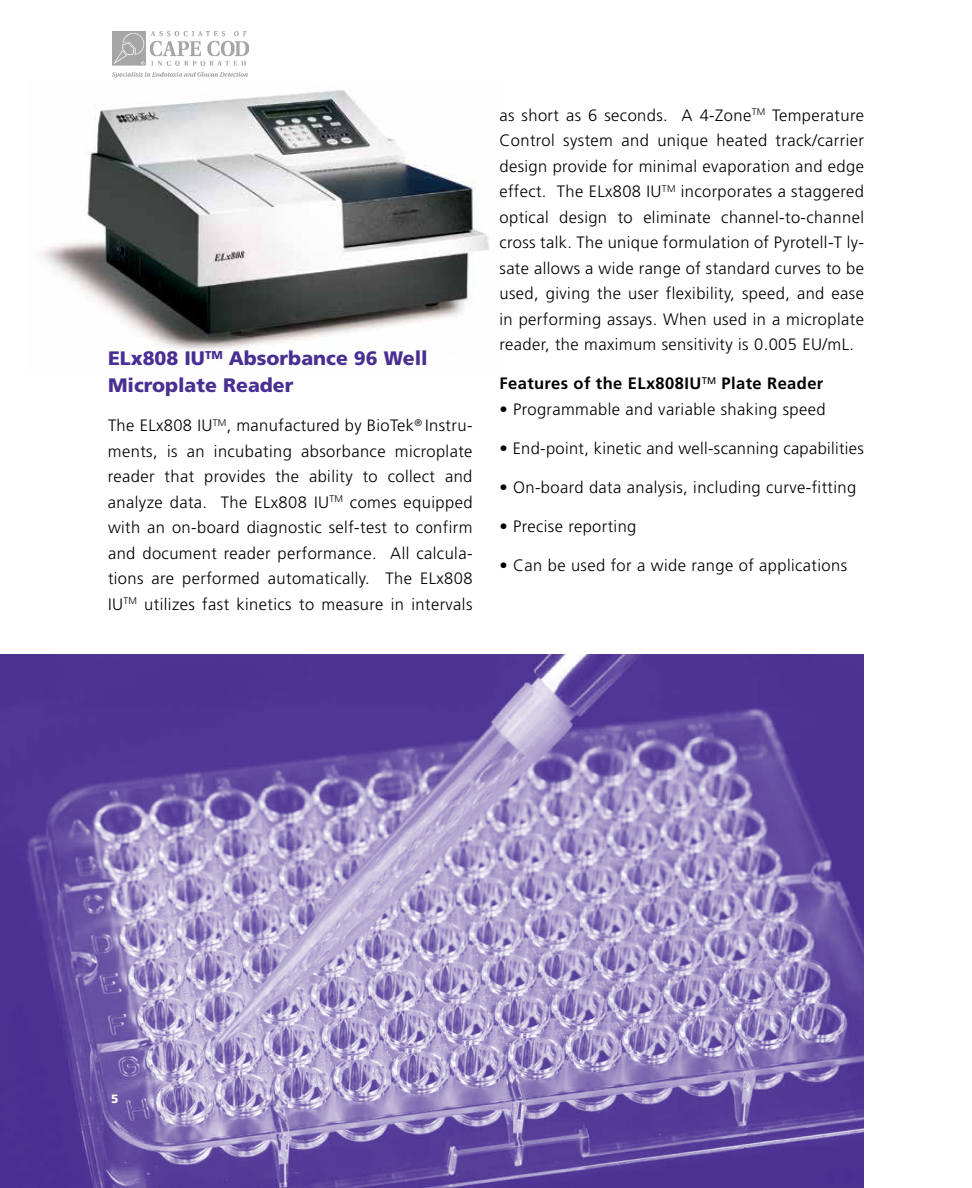
<style>
.page{position:relative;width:972px;height:1188px;background:#fff}
.page>*{position:absolute;margin:0;border:0;box-sizing:border-box;transform-origin:0 0}
.t1{font:900 19.5px/27px "Frutiger";color:#492f92}
.t2{font:300 16.5px/25.5px "Frutiger";letter-spacing:.025em;color:#000;text-align:justify}
.t3{font:700 16.5px "Frutiger";letter-spacing:.025em;color:#000}
.t4{font:900 12px "Frutiger";color:#fff}
</style>
<div class="page">
<img style="left:0;top:654px;width:864px;height:534px">
<img style="left:42px;top:90px;width:447px;height:260px">
<img style="left:113px;top:32px;width:136px;height:46px">
<p class="t1" style="left:108px;top:345px;width:321px">ELx808 IU<sup>TM</sup> Absorbance 96 Well<br>Microplate Reader</p>
<p class="t2" style="left:108px;top:413px;width:366px">The ELx808 IU<sup>TM</sup>, manufactured by BioTek<sup>®</sup> Instru&shy;ments, is an incubating absorbance microplate reader that provides the ability to collect and analyze data. The ELx808 IU<sup>TM</sup> comes equipped with an on-board diagnostic self-test to confirm and document reader performance. All calcula&shy;tions are performed automatically. The ELx808<br>IU<sup>TM</sup> utilizes fast kinetics to measure in intervals</p>
<p class="t2" style="left:499px;top:102px;width:366px">as short as 6 seconds. A 4-Zone<sup>TM</sup> Temperature Control system and unique heated track/carrier design provide for minimal evaporation and edge effect. The ELx808 IU<sup>TM</sup> incorporates a staggered optical design to eliminate channel-to-channel cross talk. The unique formulation of Pyrotell-T ly&shy;sate allows a wide range of standard curves to be used, giving the user flexibility, speed, and ease in performing assays. When used in a microplate reader, the maximum sensitivity is 0.005 EU/mL.</p>
<p class="t3" style="left:500px;top:374px;width:325px">Features of the ELx808IU<sup>TM</sup> Plate Reader</p>
<p class="t2" style="left:499px;top:396px;width:328px">• Programmable and variable shaking speed</p>
<p class="t2" style="left:499px;top:435px;width:366px">• End-point, kinetic and well-scanning capabilities</p>
<p class="t2" style="left:499px;top:474px;width:358px">• On-board data analysis, including curve-fitting</p>
<p class="t2" style="left:499px;top:513px;width:139px">• Precise reporting</p>
<p class="t2" style="left:499px;top:552px;width:349px">• Can be used for a wide range of applications</p>
<p class="t4" style="left:111px;top:1091px;width:9px">5</p>
</div>
